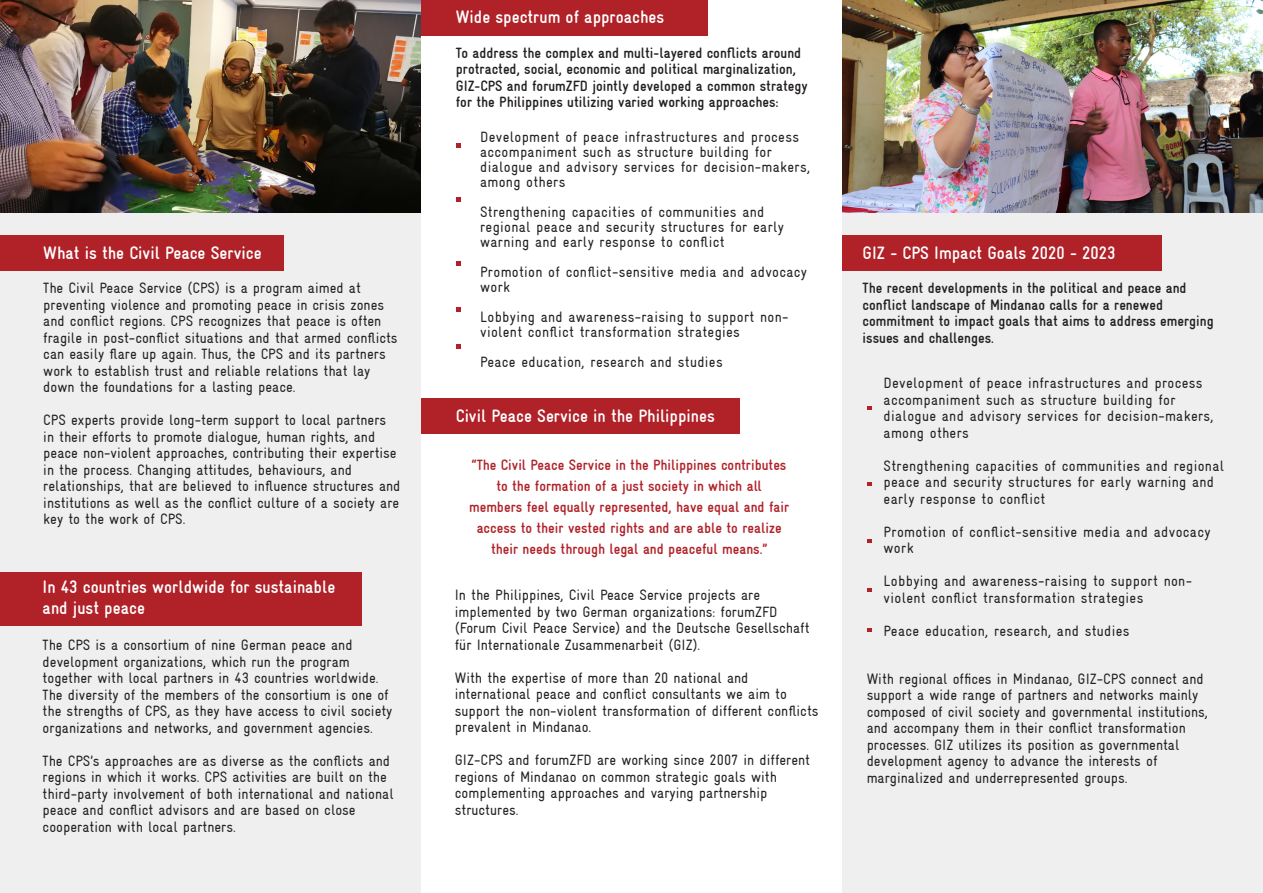
<style>
.page{position:relative;width:1263px;height:893px;background:#fff}
.page>*{position:absolute;margin:0;border:0;box-sizing:border-box;transform-origin:0 0}
.t1{font:700 condensed 18px "Gravur";color:#fff}
.t2{font:condensed 15px/16.5px "Gravur";color:#231f20}
.t3{font:condensed 15px/15px "Gravur";letter-spacing:.02em;color:#231f20}
.t4{font:700 condensed 15px/16.5px "Gravur";color:#231f20}
.t5{font:700 condensed 15px/21px "Gravur";color:#b02128;text-align:center}
</style>
<div class="page">
<div style="left:1px;top:153px;width:420px;height:740px;background:#efefef"></div>
<img style="left:1px;top:0;width:420px;height:212px">
<div style="left:842px;top:61px;width:421px;height:832px;background:#efefef"></div>
<div style="left:0;top:235px;width:284px;height:36px;background:#b02128"></div>
<div style="left:0;top:572px;width:362px;height:53px;background:#b02128"></div>
<img style="left:842px;top:0;width:421px;height:212px">
<div style="left:421px;top:0;width:286px;height:35px;background:#b02128"></div>
<div style="left:421px;top:398px;width:319px;height:36px;background:#b02128"></div>
<svg style="left:456px;top:143px;width:5px;height:5px"></svg>
<svg style="left:456px;top:197px;width:5px;height:4px"></svg>
<div style="left:842px;top:235px;width:319px;height:36px;background:#b02128"></div>
<svg style="left:456px;top:261px;width:5px;height:5px"></svg>
<svg style="left:456px;top:308px;width:5px;height:4px"></svg>
<svg style="left:867px;top:406px;width:4px;height:4px"></svg>
<svg style="left:867px;top:482px;width:4px;height:4px"></svg>
<svg style="left:867px;top:539px;width:4px;height:4px"></svg>
<svg style="left:456px;top:344px;width:5px;height:5px"></svg>
<svg style="left:867px;top:588px;width:5px;height:4px"></svg>
<svg style="left:867px;top:628px;width:5px;height:4px"></svg>
<p class="t1" style="left:43px;top:243px;width:220px">What is the Civil Peace Service</p>
<p class="t2" style="left:43px;top:280px;width:356px">The Civil Peace Service (CPS) is a program aimed at preventing violence and promoting peace in crisis zones and conflict regions. CPS recognizes that peace is often fragile in post-conflict situations and that armed conflicts can easily flare up again. Thus, the CPS and its partners work to establish trust and reliable relations that lay down the foundations for a lasting peace.</p>
<p class="t2" style="left:43px;top:412px;width:359px">CPS experts provide long-term support to local partners in their efforts to promote dialogue, human rights, and peace non-violent approaches, contributing their expertise in the process. Changing attitudes, behaviours, and relationships, that are believed to influence structures and institutions as well as the conflict culture of a society are key to the work of CPS.</p>
<p class="t1" style="left:43px;top:576px;width:294px">In 43 countries worldwide for sustainable</p>
<p class="t1" style="left:43px;top:598px;width:104px">and just peace</p>
<p class="t2" style="left:43px;top:637px;width:351px">The CPS is a consortium of nine German peace and development organizations, which run the program together with local partners in 43 countries worldwide.<br>The diversity of the members of the consortium is one of the strengths of CPS, as they have access to civil society organizations and networks, and government agencies.</p>
<p class="t2" style="left:43px;top:752px;width:353px">The CPS’s approaches are as diverse as the conflicts and regions in which it works. CPS activities are built on the third-party involvement of both international and national peace and conflict advisors and are based on close cooperation with local partners.</p>
<p class="t1" style="left:456px;top:7px;width:210px">Wide spectrum of approaches</p>
<p class="t4" style="left:456px;top:44px;width:353px">To address the complex and multi-layered conflicts around protracted, social, economic and political marginalization, GIZ-CPS and forumZFD jointly developed a common strategy for the Philippines utilizing varied working approaches:</p>
<p class="t3" style="left:480px;top:129px;width:331px">Development of peace infrastructures and process accompaniment such as structure building for dialogue and advisory services for decision-makers, among others</p>
<p class="t3" style="left:480px;top:204px;width:305px">Strengthening capacities of communities and regional peace and security structures for early warning and early response to conflict</p>
<p class="t3" style="left:480px;top:264px;width:328px">Promotion of conflict-sensitive media and advocacy work</p>
<p class="t3" style="left:480px;top:309px;width:310px">Lobbying and awareness-raising to support non&shy;violent conflict transformation strategies</p>
<p class="t3" style="left:480px;top:354px;width:244px">Peace education, research and studies</p>
<p class="t1" style="left:456px;top:405px;width:261px">Civil Peace Service in the Philippines</p>
<p class="t5" style="left:472px;top:454px;width:316px">“The Civil Peace Service in the Philippines contributes to the formation of a just society in which all</p>
<p class="t5" style="left:469px;top:496px;width:322px">members feel equally represented, have equal and fair access to their vested rights and are able to realize their needs through legal and peaceful means.”</p>
<p class="t2" style="left:455px;top:587px;width:356px">In the Philippines, Civil Peace Service projects are implemented by two German organizations: forumZFD (Forum Civil Peace Service) and the Deutsche Gesellschaft für Internationale Zusammenarbeit (GIZ).</p>
<p class="t2" style="left:455px;top:669px;width:365px">With the expertise of more than 20 national and international peace and conflict consultants we aim to support the non-violent transformation of different conflicts prevalent in Mindanao.</p>
<p class="t2" style="left:455px;top:752px;width:357px">GIZ-CPS and forumZFD are working since 2007 in different regions of Mindanao on common strategic goals with complementing approaches and varying partnership structures.</p>
<p class="t1" style="left:863px;top:243px;width:254px">GIZ - CPS Impact Goals 2020 - 2023</p>
<p class="t4" style="left:863px;top:280px;width:352px">The recent developments in the political and peace and conflict landscape of Mindanao calls for a renewed commitment to impact goals that aims to address emerging issues and challenges.</p>
<p class="t3" style="left:884px;top:375px;width:331px;line-height:16.5px">Development of peace infrastructures and process accompaniment such as structure building for dialogue and advisory services for decision-makers, among others</p>
<p class="t3" style="left:884px;top:457px;width:342px;line-height:16.5px">Strengthening capacities of communities and regional peace and security structures for early warning and early response to conflict</p>
<p class="t3" style="left:884px;top:523px;width:328px;line-height:16.5px">Promotion of conflict-sensitive media and advocacy work</p>
<p class="t3" style="left:884px;top:573px;width:310px;line-height:16.5px">Lobbying and awareness-raising to support non&shy;violent conflict transformation strategies</p>
<p class="t3" style="left:884px;top:623px;width:247px">Peace education, research, and studies</p>
<p class="t2" style="left:867px;top:670px;width:343px">With regional offices in Mindanao, GIZ-CPS connect and support a wide range of partners and networks mainly composed of civil society and governmental institutions, and accompany them in their conflict transformation processes. GIZ utilizes its position as governmental development agency to advance the interests of marginalized and underrepresented groups.</p>
</div>
